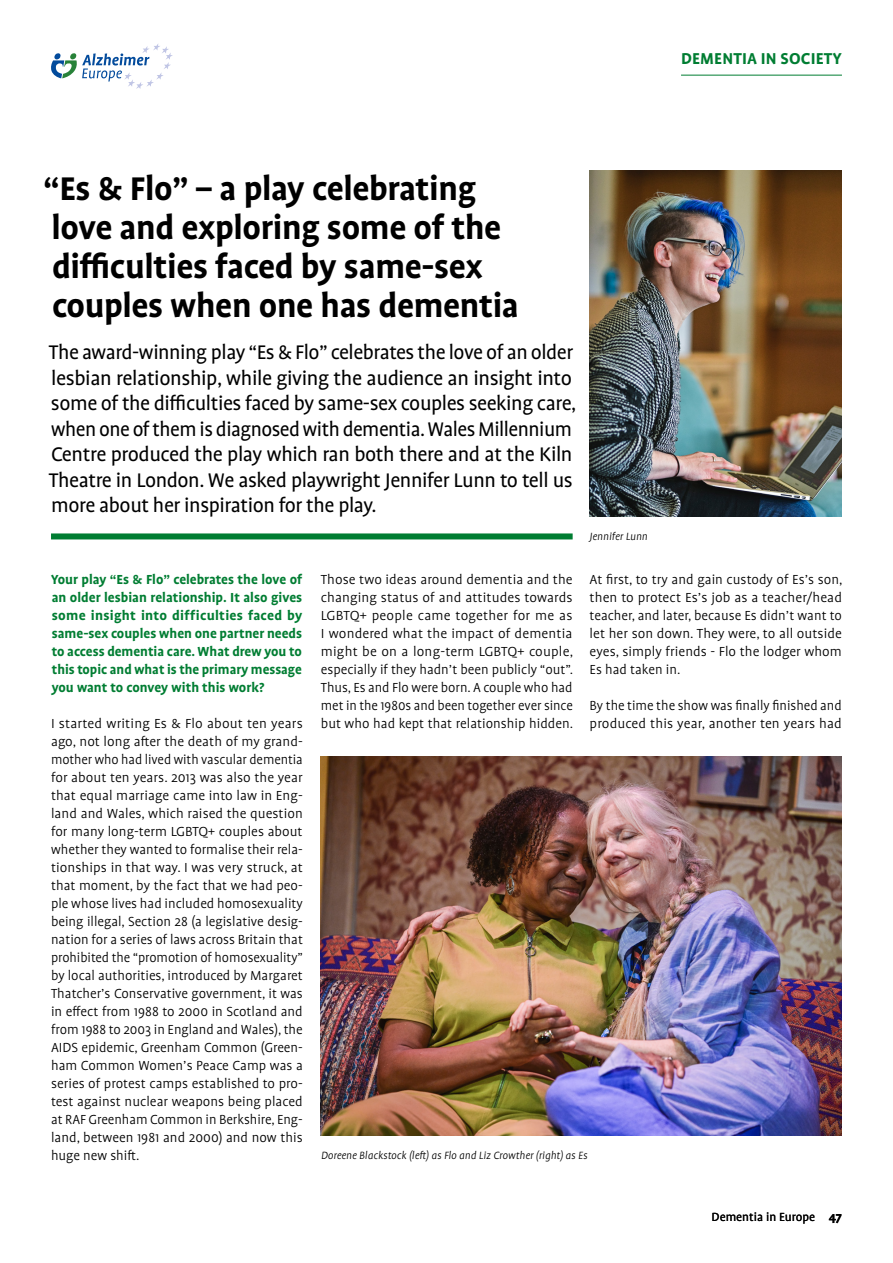
<style>
.page{position:relative;width:893px;height:1263px;background:#fff}
.page>*{position:absolute;margin:0;border:0;box-sizing:border-box;transform-origin:0 0}
.t1{font:700 37.5px/39px "Profile Pro";letter-spacing:-.01em;color:#000}
.H2_green{font:22.5px/25.5px "Profile Pro";letter-spacing:-.02em;color:#000}
.t2{font:700 18px "Profile Pro";letter-spacing:.01em;color:#007d32}
.Body{font:300 15px/18px "Profile Pro";color:#000;text-align:justify}
.H4_green{font:700 15px/18px "Profile Pro";color:#007d32;text-align:justify}
.t3{font:13.5px "Profile Pro";color:#000}
.t4{font:italic 300 12px "Profile Pro";color:#000}
.s1{font-weight:700}
</style>
<div class="page">
<hr style="left:681px;top:75px;width:161px;height:1px;background:#007d32">
<svg style="left:51px;top:44px;width:122px;height:45px"></svg>
<div style="left:51px;top:533px;width:522px;height:6px;background:#007d32"></div>
<img style="left:590px;top:170px;width:252px;height:346px">
<img style="left:320px;top:757px;width:522px;height:379px">
<p class="t2" style="left:681px;top:48px;width:162px">DEMENTIA IN SOCIETY</p>
<h1 class="t1" style="left:43px;top:169px;width:477px">“Es &amp; Flo” – a play celebrating love and exploring some of the difficulties faced by same-sex couples when one has dementia</h1>
<h2 class="H2_green" style="left:49px;top:340px;width:529px">The award-winning play “Es &amp; Flo” celebrates the love of an older lesbian relationship, while giving the audience an insight into some of the difficulties faced by same-sex couples seeking care, when one of them is diagnosed with dementia. Wales Millennium Centre produced the play which ran both there and at the Kiln Theatre in London. We asked playwright Jennifer Lunn to tell us more about her inspiration for the play.</h2>
<p class="t4" style="left:590px;top:529px;width:60px">Jennifer Lunn</p>
<p class="H4_green" style="left:51px;top:571px;width:253px">Your play “Es &amp; Flo” celebrates the love of an older lesbian relationship. It also gives some insight into difficulties faced by same-sex couples when one partner needs to access dementia care. What drew you to this topic and what is the primary message you want to convey with this work?</p>
<p class="Body" style="left:51px;top:715px;width:253px">I started writing Es &amp; Flo about ten years ago, not long after the death of my grand&shy;mother who had lived with vascular dementia for about ten years. 2013 was also the year that equal marriage came into law in Eng&shy;land and Wales, which raised the question for many long-term LGBTQ+ couples about whether they wanted to formalise their rela&shy;tionships in that way. I was very struck, at that moment, by the fact that we had peo&shy;ple whose lives had included homosexuality being illegal, Section 28 (a legislative desig&shy;nation for a series of laws across Britain that prohibited the “promotion of homosexuality” by local authorities, introduced by Margaret Thatcher’s Conservative government, it was in effect from 1988 to 2000 in Scotland and from 1988 to 2003 in England and Wales), the AIDS epidemic, Greenham Common (Green&shy;ham Common Women’s Peace Camp was a series of protest camps established to pro&shy;test against nuclear weapons being placed at RAF Greenham Common in Berkshire, Eng&shy;land, between 1981 and 2000) and now this huge new shift.</p>
<p class="Body" style="left:321px;top:571px;width:254px">Those two ideas around dementia and the changing status of and attitudes towards LGBTQ+ people came together for me as I wondered what the impact of dementia might be on a long-term LGBTQ+ couple, especially if they hadn’t been publicly “out”.<br>Thus, Es and Flo were born. A couple who had met in the 1980s and been together ever since but who had kept that relationship hidden.</p>
<p class="Body" style="left:590px;top:571px;width:254px">At first, to try and gain custody of Es’s son, then to protect Es’s job as a teacher/head teacher, and later, because Es didn’t want to let her son down. They were, to all outside eyes, simply friends - Flo the lodger whom Es had taken in.</p>
<p class="Body" style="left:590px;top:697px;width:254px">By the time the show was finally finished and produced this year, another ten years had</p>
<p class="t4" style="left:321px;top:1149px;width:268px">Doreene Blackstock (left) as Flo and Liz Crowther (right) as Es</p>
<p class="t3" style="left:711px;top:1210px;width:132px">Dementia in Europe <span class="s1">47</span></p>
</div>
